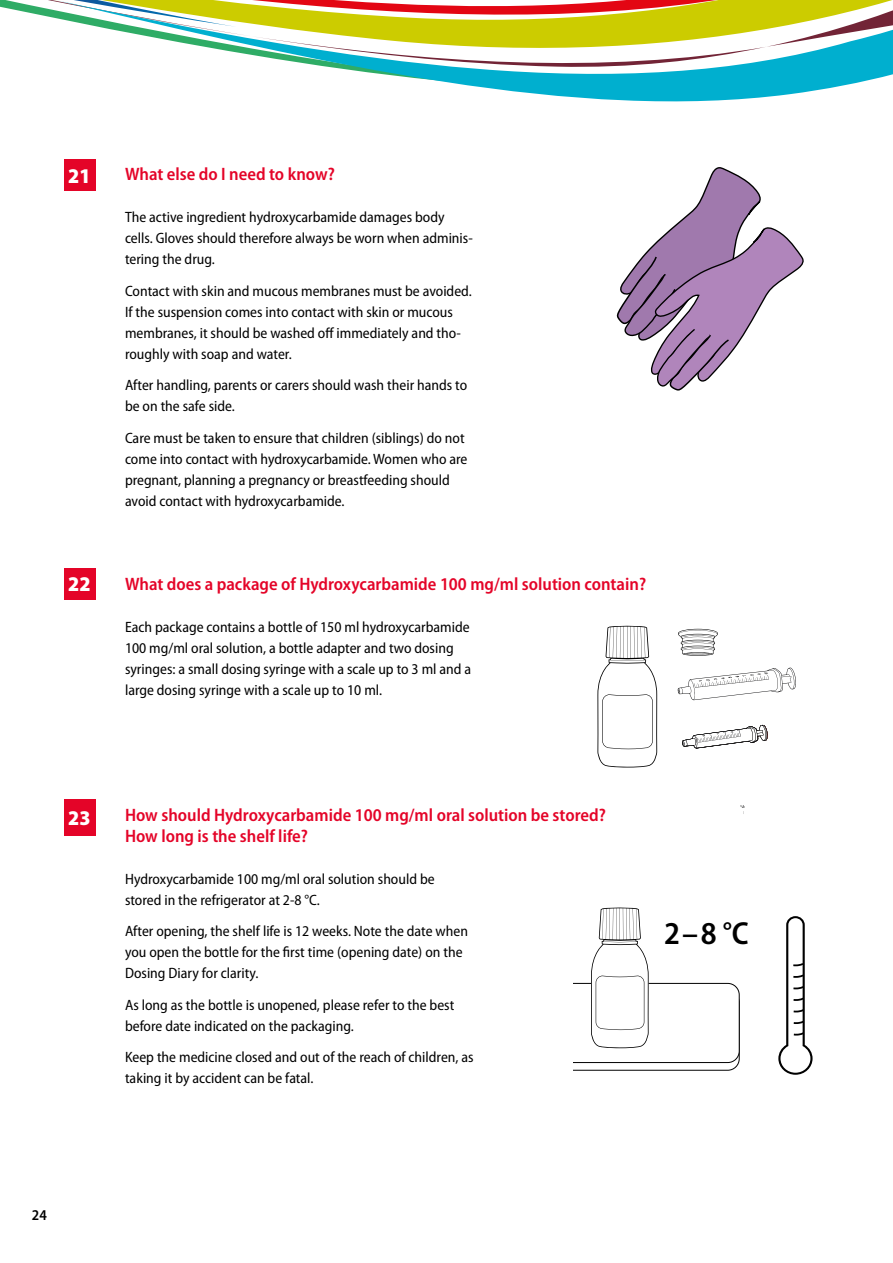
<style>
.page{position:relative;width:893px;height:1263px;background:#fff}
.page>*{position:absolute;margin:0;border:0;box-sizing:border-box;transform-origin:0 0}
.t1{font:600 semi-condensed 31.95px "Myriad Pro";color:#000}
.t2{font:900 semi-condensed 21px "Myriad Pro";color:#fff}
.t3{font:600 semi-condensed 18px/21px "Myriad Pro";color:#e40428}
.t4{font:semi-condensed 15px/21px "Myriad Pro";color:#000}
.t5{font:600 semi-condensed 15px "Myriad Pro";color:#000}
.s1{font-weight:700;font-stretch:condensed}
</style>
<div class="page">
<div style="left:64px;top:159px;width:31px;height:31px;background:#e40428"></div>
<div style="left:64px;top:568px;width:31px;height:31px;background:#e40428"></div>
<div style="left:64px;top:800px;width:31px;height:36px;background:#e40428"></div>
<svg style="left:740px;top:805px;width:5px;height:9px"></svg>
<svg style="left:573px;top:907px;width:167px;height:164px"></svg>
<svg style="left:778px;top:916px;width:34px;height:159px"></svg>
<svg style="left:616px;top:167px;width:188px;height:224px"></svg>
<svg style="left:251px;top:0;width:642px;height:102px"></svg>
<svg style="left:0;top:0;width:251px;height:55px"></svg>
<svg style="left:597px;top:626px;width:60px;height:141px"></svg>
<svg style="left:678px;top:629px;width:40px;height:27px"></svg>
<svg style="left:682px;top:725px;width:86px;height:23px"></svg>
<svg style="left:678px;top:668px;width:118px;height:32px"></svg>
<h2 class="t2" style="left:68px;top:164px;width:24px">21</h2>
<h2 class="t2" style="left:68px;top:572px;width:24px">22</h2>
<p class="t3" style="left:125px;top:164px;width:211px">What else do I need to know?</p>
<p class="t4" style="left:125px;top:207px;width:349px">The active ingredient hydroxycarbamide damages body cells. Gloves should therefore always be worn when adminis&shy;tering the drug.</p>
<p class="t4" style="left:125px;top:280px;width:347px">Contact with skin and mucous membranes must be avoided.<br>If the suspension comes into contact with skin or mucous membranes, it should be washed off immediately and tho&shy;roughly with soap and water.</p>
<p class="t4" style="left:125px;top:375px;width:344px">After handling, parents or carers should wash their hands to be on the safe side.</p>
<p class="t4" style="left:125px;top:427px;width:344px">Care must be taken to ensure that children (siblings) do not come into contact with hydroxycarbamide. Women who are pregnant, planning a pregnancy or breastfeeding should avoid contact with hydroxycarbamide.</p>
<p class="t3" style="left:125px;top:573px;width:523px">What does a package of Hydroxycarbamide 100 mg/ml solution contain?</p>
<p class="t4" style="left:125px;top:616px;width:348px">Each package contains a bottle of 150 ml hydroxycarbamide 100 mg/ml oral solution, a bottle adapter and two dosing syringes: a small dosing syringe with a scale up to 3 ml and a large dosing syringe with a scale up to 10 ml.</p>
<h2 class="t2" style="left:68px;top:806px;width:24px">23</h2>
<p class="t3" style="left:125px;top:804px;width:482px">How should Hydroxycarbamide 100 mg/ml oral solution be stored?<br>How long is the shelf life?</p>
<p class="t4" style="left:125px;top:868px;width:311px">Hydroxycarbamide 100 mg/ml oral solution should be stored in the refrigerator at 2-8 °C.</p>
<p class="t4" style="left:125px;top:921px;width:345px">After opening, the shelf life is 12 weeks. Note the date when you open the bottle for the first time (opening date) on the<br>Dosing Diary for clarity.</p>
<p class="t4" style="left:125px;top:994px;width:331px">As long as the bottle is unopened, please refer to the best before date indicated on the packaging.</p>
<p class="t4" style="left:125px;top:1047px;width:350px">Keep the medicine closed and out of the reach of children, as taking it by accident can be fatal.</p>
<h1 class="t1" style="left:664px;top:916px;width:86px">2–8 <span class="s1">°</span>C</h1>
<p class="t5" style="left:32px;top:1206px;width:16px">24</p>
</div>
